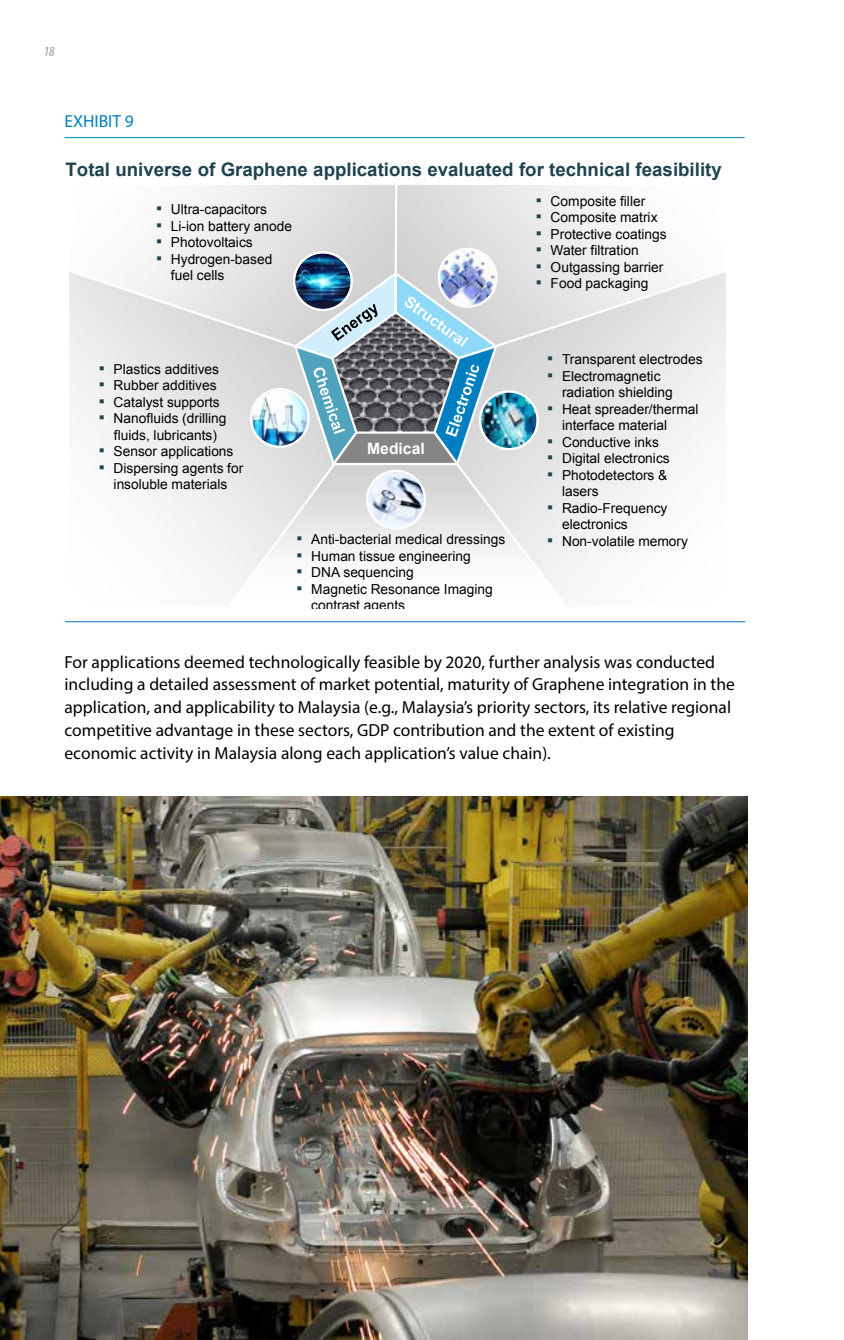
<style>
.page{position:relative;width:844px;height:1340px;background:#fff}
.page>*{position:absolute;margin:0;border:0;box-sizing:border-box;transform-origin:0 0}
.t1{font:700 18.55px "Arial";color:#1e434f}
.t2{font:17.5px/22.8px "Myriad Pro";color:#000}
.t3{font:17.5px "Myriad Pro";color:#007fc0}
.t4{font:700 15.75px "Arial";color:#fff}
.t5{font:italic condensed 14px "Myriad Pro";color:#939598}
.t6{font:13.83px/16.4px "Arial";color:#000}
.s1{font-size:17.15px;color:#1e434f}
</style>
<div class="page">
<hr style="left:64px;top:137px;width:680px;height:1px;background:#007fc0">
<div style="left:356px;top:529px;width:77px;height:24px;background:#f0f0f0"></div>
<svg style="left:142px;top:185px;width:252px;height:84px;fill:#eaeaea"></svg>
<svg style="left:394px;top:185px;width:256px;height:84px;fill:#eaeaea"></svg>
<svg style="left:433px;top:269px;width:293px;height:321px;fill:#efefef"></svg>
<svg style="left:69px;top:269px;width:287px;height:323px;fill:#f0f0f0"></svg>
<img style="left:250px;top:248px;width:288px;height:281px">
<hr style="left:65px;top:621px;width:680px;height:1px;background:#007fc0">
<img style="left:0;top:796px;width:747px;height:543px">
<p class="t5" style="left:44px;top:43px;width:12px">18</p>
<p class="t3" style="left:64px;top:111px;width:71px">EXHIBIT 9</p>
<h1 class="t1" style="left:65px;top:157px;width:657px">Total universe of Graphene applications evaluated for technical feasibility</h1>
<p class="t6" style="left:156px;top:201px;width:112px"><span class="s1">▪</span> Ultra-capacitors</p>
<p class="t6" style="left:156px;top:217px;width:138px"><span class="s1">▪</span> Li-ion battery anode</p>
<p class="t6" style="left:156px;top:234px;width:98px"><span class="s1">▪</span> Photovoltaics</p>
<p class="t6" style="left:171px;top:250px;width:103px;text-indent:-15px"><span class="s1">▪</span> Hydrogen-based fuel cells</p>
<p class="t6" style="left:535px;top:193px;width:111px"><span class="s1">▪</span> Composite filler</p>
<p class="t6" style="left:535px;top:209px;width:123px"><span class="s1">▪</span> Composite matrix</p>
<p class="t6" style="left:535px;top:226px;width:132px"><span class="s1">▪</span> Protective coatings</p>
<p class="t6" style="left:535px;top:242px;width:104px"><span class="s1">▪</span> Water filtration</p>
<p class="t6" style="left:535px;top:259px;width:129px"><span class="s1">▪</span> Outgassing barrier</p>
<p class="t6" style="left:535px;top:275px;width:114px"><span class="s1">▪</span> Food packaging</p>
<p class="t6" style="left:99px;top:361px;width:122px"><span class="s1">▪</span> Plastics additives</p>
<p class="t6" style="left:99px;top:377px;width:119px"><span class="s1">▪</span> Rubber additives</p>
<p class="t6" style="left:99px;top:394px;width:122px"><span class="s1">▪</span> Catalyst supports</p>
<p class="t6" style="left:99px;top:410px;width:129px;text-align:center"><span class="s1">▪</span> Nanofluids (drilling fluids, lubricants)</p>
<p class="t6" style="left:99px;top:443px;width:136px"><span class="s1">▪</span> Sensor applications</p>
<p class="t6" style="left:99px;top:460px;width:146px;text-align:center"><span class="s1">▪</span> Dispersing agents for insoluble materials</p>
<p class="t4" style="left:367px;top:438px;width:59px">Medical</p>
<p class="t6" style="left:296px;top:531px;width:210px"><span class="s1">▪</span> Anti-bacterial medical dressings</p>
<p class="t6" style="left:296px;top:547px;width:176px"><span class="s1">▪</span> Human tissue engineering</p>
<p class="t6" style="left:296px;top:564px;width:119px"><span class="s1">▪</span> DNA sequencing</p>
<p class="t6" style="left:311px;top:580px;width:183px;text-indent:-15px"><span class="s1">▪</span> Magnetic Resonance Imaging contrast agents</p>
<p class="t6" style="left:547px;top:351px;width:157px"><span class="s1">▪</span> Transparent electrodes</p>
<p class="t6" style="left:562px;top:368px;width:112px;text-indent:-15px"><span class="s1">▪</span> Electromagnetic radiation shielding</p>
<p class="t6" style="left:562px;top:401px;width:138px;text-indent:-15px"><span class="s1">▪</span> Heat spreader/thermal interface material</p>
<p class="t6" style="left:547px;top:434px;width:113px"><span class="s1">▪</span> Conductive inks</p>
<p class="t6" style="left:547px;top:450px;width:124px"><span class="s1">▪</span> Digital electronics</p>
<p class="t6" style="left:562px;top:467px;width:107px;text-indent:-15px"><span class="s1">▪</span> Photodetectors &amp; lasers</p>
<p class="t6" style="left:562px;top:500px;width:107px;text-indent:-15px"><span class="s1">▪</span> Radio-Frequency electronics</p>
<p class="t6" style="left:547px;top:533px;width:142px"><span class="s1">▪</span> Non-volatile memory</p>
<p class="t2" style="left:64px;top:650px;width:671px">For applications deemed technologically feasible by 2020, further analysis was conducted including a detailed assessment of market potential, maturity of Graphene integration in the application, and applicability to Malaysia (e.g., Malaysia’s priority sectors, its relative regional competitive advantage in these sectors, GDP contribution and the extent of existing economic activity in Malaysia along each application’s value chain).</p>
</div>
